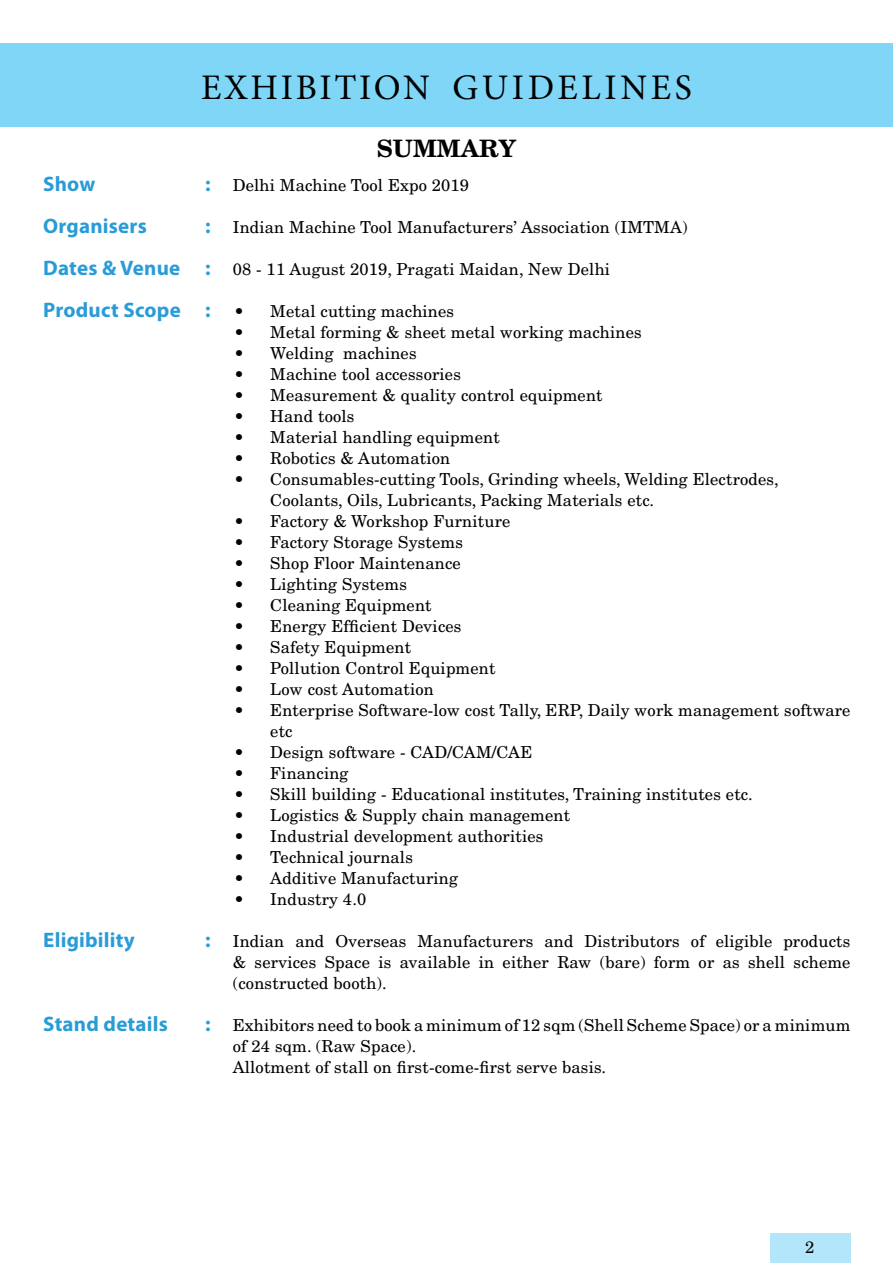
<style>
.page{position:relative;width:893px;height:1263px;background:#fff}
.page>*{position:absolute;margin:0;border:0;box-sizing:border-box;transform-origin:0 0}
.t1{font:36px "Minion Pro";letter-spacing:.085em;color:#000}
.t2{font:700 24px "New Century Schlbk LT Std";letter-spacing:.01em;color:#000}
.t3{font:700 21px/42px "Myriad Pro";letter-spacing:.01em;color:#299cd7;text-align:justify}
.t4{font:16.5px/21px "New Century Schlbk LT Std";letter-spacing:.01em;color:#000}
</style>
<div class="page">
<div style="left:0;top:43px;width:893px;height:84px;background:#80d6f7"></div>
<div style="left:770px;top:1233px;width:80px;height:30px;background:#b3e6fa"></div>
<h1 class="t1" style="left:201px;top:63px;width:492px">EXHIBITION GUIDELINES</h1>
<p class="t3" style="left:43px;top:162px;width:54px">Show</p>
<p class="t3" style="left:205px;top:162px;width:7px">:</p>
<p class="t3" style="left:43px;top:204px;width:105px">Organisers</p>
<p class="t3" style="left:43px;top:204px;width:169px;text-indent:162px">:<br>Dates &amp; Venue :<br>Product Scope :</p>
<p class="t3" style="left:43px;top:918px;width:93px">Eligibility</p>
<p class="t3" style="left:205px;top:918px;width:7px">:</p>
<p class="t3" style="left:43px;top:1002px;width:126px">Stand details</p>
<p class="t3" style="left:205px;top:1002px;width:7px">:</p>
<h2 class="t2" style="left:377px;top:134px;width:141px">SUMMARY</h2>
<p class="t4" style="left:233px;top:174px;width:238px">Delhi Machine Tool Expo 2019</p>
<p class="t4" style="left:233px;top:216px;width:456px">Indian Machine Tool Manufacturers’ Association (IMTMA)</p>
<p class="t4" style="left:233px;top:258px;width:379px">08 - 11 August 2019, Pragati Maidan, New Delhi</p>
<p class="t4" style="left:234px;top:300px;width:221px">• Metal cutting machines</p>
<p class="t4" style="left:234px;top:321px;width:409px">• Metal forming &amp; sheet metal working machines</p>
<p class="t4" style="left:234px;top:342px;width:184px">• Welding machines</p>
<p class="t4" style="left:234px;top:363px;width:228px">• Machine tool accessories</p>
<p class="t4" style="left:234px;top:384px;width:370px">• Measurement &amp; quality control equipment</p>
<p class="t4" style="left:234px;top:405px;width:122px">• Hand tools</p>
<p class="t4" style="left:234px;top:426px;width:267px">• Material handling equipment</p>
<p class="t4" style="left:234px;top:447px;width:217px">• Robotics &amp; Automation</p>
<p class="t4" style="left:270px;top:468px;width:510px;text-indent:-36px">• Consumables-cutting Tools, Grinding wheels, Welding Electrodes,<br>Coolants, Oils, Lubricants, Packing Materials etc.</p>
<p class="t4" style="left:234px;top:510px;width:278px">• Factory &amp; Workshop Furniture</p>
<p class="t4" style="left:234px;top:531px;width:230px">• Factory Storage Systems</p>
<p class="t4" style="left:234px;top:552px;width:228px">• Shop Floor Maintenance</p>
<p class="t4" style="left:234px;top:573px;width:174px">• Lighting Systems</p>
<p class="t4" style="left:234px;top:594px;width:199px">• Cleaning Equipment</p>
<p class="t4" style="left:234px;top:615px;width:229px">• Energy Efficient Devices</p>
<p class="t4" style="left:234px;top:636px;width:178px">• Safety Equipment</p>
<p class="t4" style="left:234px;top:657px;width:263px">• Pollution Control Equipment</p>
<p class="t4" style="left:234px;top:678px;width:201px">• Low cost Automation</p>
<p class="t4" style="left:270px;top:699px;width:582px;text-indent:-36px">• Enterprise Software-low cost Tally, ERP, Daily work management software etc</p>
<p class="t4" style="left:234px;top:741px;width:299px">• Design software - CAD/CAM/CAE</p>
<p class="t4" style="left:234px;top:762px;width:116px">• Financing</p>
<p class="t4" style="left:234px;top:784px;width:520px">• Skill building - Educational institutes, Training institutes etc.</p>
<p class="t4" style="left:234px;top:805px;width:337px">• Logistics &amp; Supply chain management</p>
<p class="t4" style="left:234px;top:826px;width:311px">• Industrial development authorities</p>
<p class="t4" style="left:234px;top:847px;width:180px">• Technical journals</p>
<p class="t4" style="left:234px;top:868px;width:225px">• Additive Manufacturing</p>
<p class="t4" style="left:234px;top:889px;width:133px">• Industry 4.0</p>
<p class="t4" style="left:233px;top:931px;width:619px;text-align:justify">Indian and Overseas Manufacturers and Distributors of eligible products &amp; services Space is available in either Raw (bare) form or as shell scheme (constructed booth).</p>
<p class="t4" style="left:233px;top:1015px;width:619px">Exhibitors need to book a minimum of 12 sqm (Shell Scheme Space) or a minimum of 24 sqm. (Raw Space).<br>Allotment of stall on first-come-first serve basis.</p>
<p class="t4" style="left:805px;top:1236px;width:11px">2</p>
</div>
